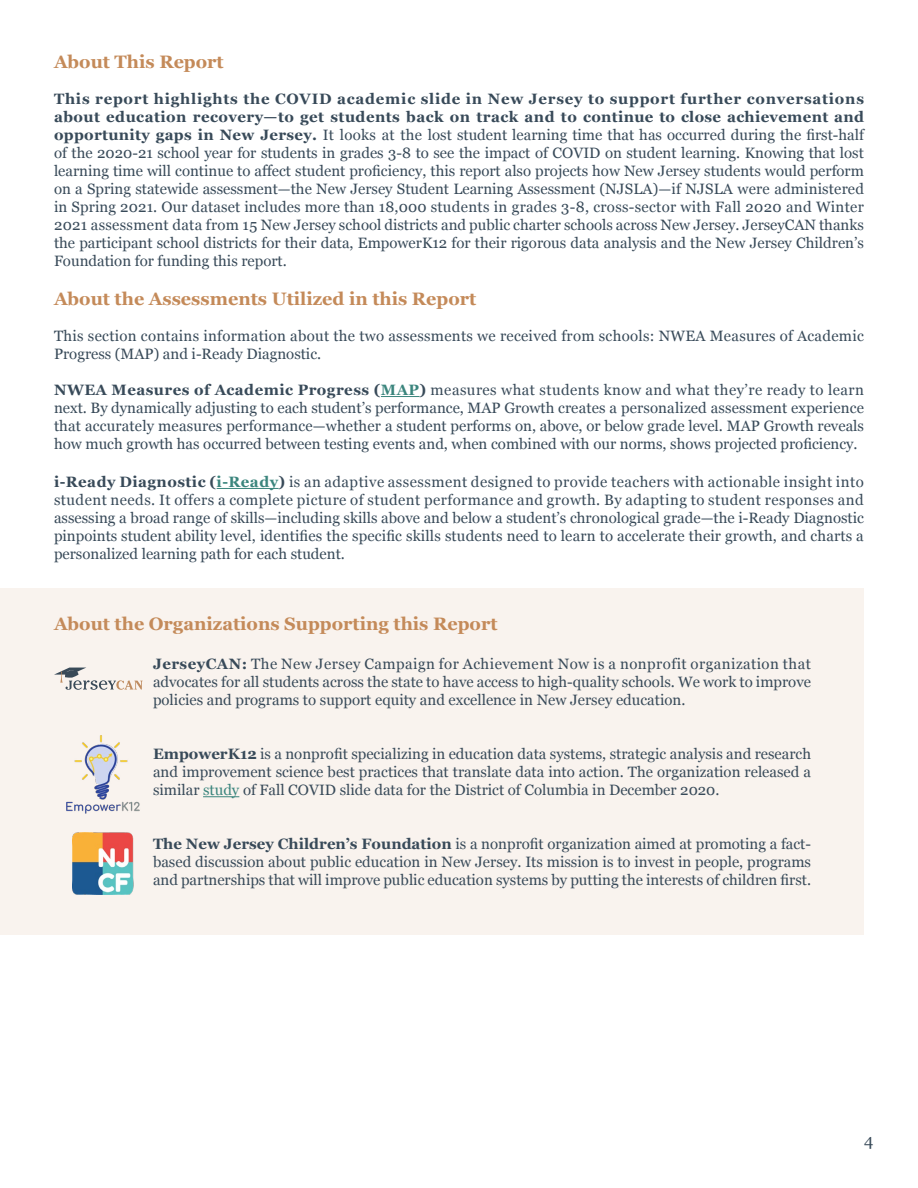
<style>
.page{position:relative;width:918px;height:1188px;background:#fff}
.page>*{position:absolute;margin:0;border:0;box-sizing:border-box;transform-origin:0 0}
.t1{font:700 18px "Georgia";color:#c48a59}
.t2{font:16.5px "Georgia";color:#384a59}
.t3{font:15px/18px "Georgia";color:#384a59;text-align:justify}
.t4{font:15px/18px "Georgia";letter-spacing:.02em;color:#384a59}
.s1{font-weight:700}
.s2{font-weight:700;color:#3b857d}
.s3{color:#3b857d}
</style>
<div class="page">
<hr style="left:381px;top:396px;width:39px;height:1px;background:#3b857d">
<div style="left:0;top:588px;width:864px;height:346px;background:#f9f3ee"></div>
<hr style="left:203px;top:796px;width:36px;height:1px;background:#3b857d">
<img style="left:66px;top:736px;width:74px;height:78px">
<svg style="left:54px;top:668px;width:89px;height:22px"></svg>
<img style="left:72px;top:832px;width:62px;height:62px">
<hr style="left:217px;top:488px;width:62px;height:1px;background:#3b857d">
<p class="t1" style="left:54px;top:48px;width:171px">About This Report</p>
<p class="t3" style="left:54px;top:89px;width:812px"><span class="s1">This report highlights the COVID academic slide in New Jersey to support further conversations about education recovery—to get students back on track and to continue to close achievement and opportunity gaps in New Jersey.</span> It looks at the lost student learning time that has occurred during the first-half of the 2020-21 school year for students in grades 3-8 to see the impact of COVID on student learning. Knowing that lost learning time will continue to affect student proficiency, this report also projects how New Jersey students would perform on a Spring statewide assessment—the New Jersey Student Learning Assessment (NJSLA)—if NJSLA were administered in Spring 2021. Our dataset includes more than 18,000 students in grades 3-8, cross-sector with Fall 2020 and Winter 2021 assessment data from 15 New Jersey school districts and public charter schools across New Jersey. JerseyCAN thanks the participant school districts for their data, EmpowerK12 for their rigorous data analysis and the New Jersey Children’s Foundation for funding this report.</p>
<p class="t1" style="left:54px;top:285px;width:424px">About the Assessments Utilized in this Report</p>
<p class="t4" style="left:54px;top:326px;width:811px">This section contains information about the two assessments we received from schools: NWEA Measures of Academic<br>Progress (MAP) and i-Ready Diagnostic.</p>
<p class="t3" style="left:54px;top:380px;width:811px"><span class="s1">NWEA Measures of Academic Progress (</span><span class="s2">MAP</span><span class="s1">)</span> measures what students know and what they’re ready to learn next. By dynamically adjusting to each student’s performance, MAP Growth creates a personalized assessment experience that accurately measures performance—whether a student performs on, above, or below grade level. MAP Growth reveals how much growth has occurred between testing events and, when combined with our norms, shows projected proficiency.</p>
<p class="t3" style="left:54px;top:472px;width:812px"><span class="s1">i-Ready Diagnostic (</span><span class="s2">i-Ready</span><span class="s1">)</span> is an adaptive assessment designed to provide teachers with actionable insight into student needs. It offers a complete picture of student performance and growth. By adapting to student responses and assessing a broad range of skills—including skills above and below a student’s chronological grade—the i‑Ready Diagnostic pinpoints student ability level, identifies the specific skills students need to learn to accelerate their growth, and charts a personalized learning path for each student.</p>
<p class="t1" style="left:54px;top:610px;width:445px">About the Organizations Supporting this Report</p>
<p class="t3" style="left:153px;top:655px;width:660px"><span class="s1">JerseyCAN:</span> The New Jersey Campaign for Achievement Now is a nonprofit organization that advocates for all students across the state to have access to high-quality schools. We work to improve policies and programs to support equity and excellence in New Jersey education.</p>
<p class="t3" style="left:153px;top:745px;width:660px"><span class="s1">EmpowerK12</span> is a nonprofit specializing in education data systems, strategic analysis and research and improvement science best practices that translate data into action. The organization released a similar <span class="s3">study</span> of Fall COVID slide data for the District of Columbia in December 2020.</p>
<p class="t3" style="left:153px;top:835px;width:660px"><span class="s1">The New Jersey Children’s Foundation</span> is a nonprofit organization aimed at promoting a fact&shy;based discussion about public education in New Jersey. Its mission is to invest in people, programs and partnerships that will improve public education systems by putting the interests of children first.</p>
<p class="t2" style="left:864px;top:1129px;width:11px">4</p>
</div>
